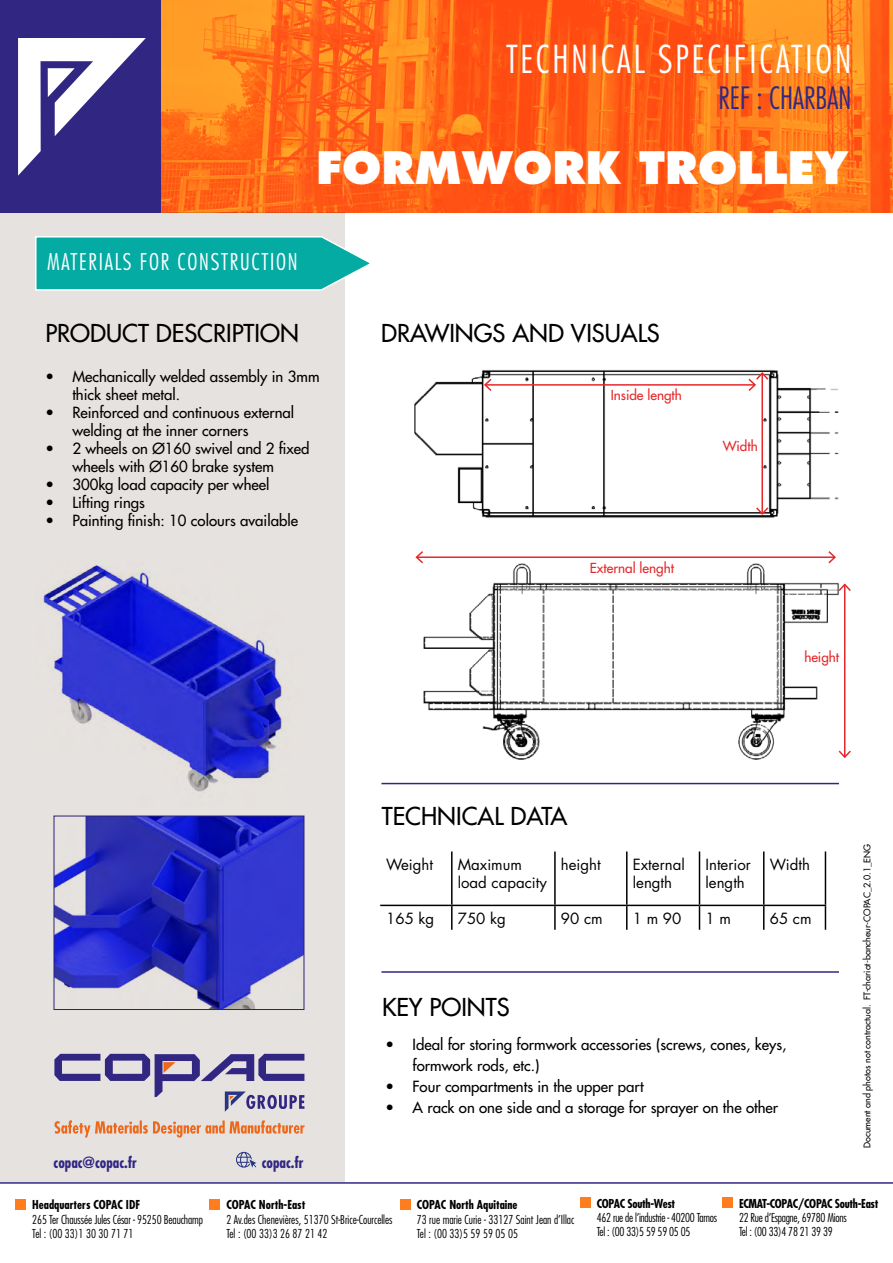
<style>
.page{position:relative;width:893px;height:1263px;background:#fff}
.page>*{position:absolute;margin:0;border:0;box-sizing:border-box;transform-origin:0 0}
.t1{font:800 43.5px "Futura Std";color:#fff}
.t2{font:300 condensed 37.5px "Futura Std";letter-spacing:.075em;color:#fff}
.t3{font:300 condensed 30px "Futura Std";color:#312783}
.t4{font:500 24px "Futura Std";color:#000}
.t5{font:300 condensed 22.5px "Futura Std";letter-spacing:.075em;color:#fff}
.t6{font:500 15px/18px "Futura Std";color:#000}
.t7{font:15px/18px "Futura Std";color:#000}
.t8{font:700 condensed 15px "Futura Std";color:#312783}
.t9{font:500 13.5px "Futura Std";color:#e62729}
.t10{font:300 condensed 12px/14.4px "Futura Std";letter-spacing:-.01em;color:#000}
.t11{font:700 condensed 12px "Futura Std";color:#000}
.t12{font:700 condensed 12px "Futura Std";letter-spacing:-.025em;color:#000}
.t13{font:500 9px "Futura Std";color:#000}
</style>
<div class="page">
<div style="left:0;top:213px;width:344px;height:969px;background:#e6e2df"></div>
<svg style="left:35px;top:235px;width:335px;height:56px;background:#28b6af"></svg>
<hr style="left:0;top:1182px;width:893px;height:2px;background:#312783">
<hr style="left:381px;top:783px;width:458px;height:1px;background:#312783">
<hr style="left:381px;top:971px;width:458px;height:2px;background:#312783">
<img style="left:161px;top:0;width:732px;height:213px">
<div style="left:0;top:0;width:161px;height:213px;background:#312783"></div>
<svg style="left:18px;top:38px;width:128px;height:138px"></svg>
<img style="left:423px;top:563px;width:416px;height:197px">
<img style="left:414px;top:370px;width:425px;height:148px">
<img style="left:42px;top:565px;width:244px;height:227px">
<img style="left:56px;top:818px;width:246px;height:190px">
<div style="left:54px;top:816px;width:250px;height:194px;border:1px solid #312783"></div>
<div style="left:210px;top:1199px;width:10px;height:10px;background:#ff7d1f"></div>
<div style="left:16px;top:1199px;width:10px;height:10px;background:#ff7d1f"></div>
<div style="left:400px;top:1199px;width:10px;height:10px;background:#ff7d1f"></div>
<div style="left:580px;top:1198px;width:10px;height:10px;background:#ff7d1f"></div>
<div style="left:723px;top:1198px;width:10px;height:10px;background:#ff7d1f"></div>
<hr style="left:451px;top:851px;width:2px;height:54px;background:#000">
<hr style="left:554px;top:851px;width:2px;height:54px;background:#000">
<hr style="left:626px;top:851px;width:1px;height:54px;background:#000">
<hr style="left:699px;top:851px;width:1px;height:54px;background:#000">
<hr style="left:763px;top:851px;width:1px;height:54px;background:#000">
<hr style="left:825px;top:851px;width:1px;height:54px;background:#000">
<hr style="left:380px;top:905px;width:72px;height:1px;background:#000">
<hr style="left:452px;top:905px;width:103px;height:1px;background:#000">
<hr style="left:451px;top:906px;width:2px;height:24px;background:#000">
<hr style="left:555px;top:905px;width:72px;height:1px;background:#000">
<hr style="left:554px;top:906px;width:2px;height:24px;background:#000">
<hr style="left:627px;top:905px;width:72px;height:1px;background:#000">
<svg style="left:626px;top:906px;width:1px;height:24px"></svg>
<hr style="left:699px;top:905px;width:65px;height:1px;background:#000">
<svg style="left:699px;top:906px;width:1px;height:24px"></svg>
<hr style="left:764px;top:905px;width:62px;height:1px;background:#000">
<svg style="left:763px;top:906px;width:1px;height:24px"></svg>
<svg style="left:825px;top:906px;width:1px;height:24px"></svg>
<hr style="left:485px;top:384px;width:270px;height:2px;background:#e62729">
<svg style="left:483px;top:377px;width:10px;height:16px"></svg>
<hr style="left:417px;top:556px;width:418px;height:2px;background:#e62729">
<svg style="left:415px;top:551px;width:10px;height:14px"></svg>
<svg style="left:827px;top:551px;width:10px;height:14px"></svg>
<hr style="left:761px;top:373px;width:2px;height:141px;background:#e62729">
<svg style="left:747px;top:371px;width:23px;height:22px"></svg>
<svg style="left:754px;top:506px;width:16px;height:10px"></svg>
<hr style="left:844px;top:584px;width:1px;height:173px;background:#e62729">
<svg style="left:837px;top:582px;width:14px;height:11px"></svg>
<svg style="left:837px;top:749px;width:14px;height:10px"></svg>
<svg style="left:54px;top:1054px;width:250px;height:58px"></svg>
<svg style="left:54px;top:1120px;width:250px;height:17px"></svg>
<svg style="left:236px;top:1152px;width:21px;height:16px"></svg>
<h2 class="t2" style="left:506px;top:37px;width:347px">TECHNICAL SPECIFICATION</h2>
<h3 class="t3" style="left:718px;top:80px;width:134px">REF : CHARBAN</h3>
<h1 class="t1" style="left:316px;top:140px;width:534px">FORMWORK TROLLEY</h1>
<h3 class="t5" style="left:47px;top:249px;width:252px">MATERIALS FOR CONSTRUCTION</h3>
<h3 class="t4" style="left:45px;top:318px;width:255px">PRODUCT DESCRIPTION</h3>
<h3 class="t4" style="left:381px;top:318px;width:280px">DRAWINGS AND VISUALS</h3>
<p class="t6" style="left:72px;top:368px;width:249px;text-indent:-27px">• Mechanically welded assembly in 3mm thick sheet metal.</p>
<p class="t6" style="left:72px;top:404px;width:223px;text-indent:-27px">• Reinforced and continuous external welding at the inner corners</p>
<p class="t6" style="left:45px;top:440px;width:266px;text-align:center">• 2 wheels on Ø160 swivel and 2 fixed wheels with Ø160 brake system</p>
<p class="t6" style="left:45px;top:476px;width:226px">• 300kg load capacity per wheel</p>
<p class="t6" style="left:45px;top:494px;width:101px">• Lifting rings</p>
<p class="t6" style="left:45px;top:512px;width:254px">• Painting finish: 10 colours available</p>
<p class="t9" style="left:611px;top:387px;width:73px">Inside length</p>
<p class="t9" style="left:723px;top:437px;width:37px">Width</p>
<p class="t9" style="left:590px;top:559px;width:86px">External lenght</p>
<p class="t9" style="left:804px;top:649px;width:36px">height</p>
<h3 class="t4" style="left:382px;top:801px;width:187px">TECHNICAL DATA</h3>
<p class="t7" style="left:386px;top:855px;width:48px">Weight</p>
<p class="t7" style="left:458px;top:855px;width:91px">Maximum load capacity</p>
<p class="t7" style="left:561px;top:855px;width:41px">height</p>
<p class="t7" style="left:633px;top:855px;width:53px">External length</p>
<p class="t7" style="left:705px;top:855px;width:47px">Interior length</p>
<p class="t7" style="left:770px;top:855px;width:42px">Width</p>
<p class="t7" style="left:386px;top:909px;width:50px">165 kg</p>
<p class="t7" style="left:458px;top:909px;width:50px">750 kg</p>
<p class="t7" style="left:561px;top:909px;width:43px">90 cm</p>
<p class="t7" style="left:633px;top:909px;width:50px">1 m 90</p>
<p class="t7" style="left:705px;top:909px;width:27px">1 m</p>
<p class="t7" style="left:770px;top:909px;width:43px">65 cm</p>
<h3 class="t4" style="left:382px;top:992px;width:129px">KEY POINTS</h3>
<p class="t6" style="left:413px;top:1034px;width:375px;line-height:21px;text-indent:-27px">• Ideal for storing formwork accessories (screws, cones, keys, formwork rods, etc.)</p>
<p class="t6" style="left:386px;top:1078px;width:260px">• Four compartments in the upper part</p>
<p class="t6" style="left:386px;top:1099px;width:394px">• A rack on one side and a storage for sprayer on the other</p>
<p class="t13" style="left:861px;top:1148px;width:306px;rotate:-90deg">Document and photos not contractual. FT-chariot-bancheur-COPAC_2.0.1_ENG</p>
<p class="t8" style="left:54px;top:1153px;width:85px">copac@copac.fr</p>
<p class="t8" style="left:262px;top:1153px;width:43px">copac.fr</p>
<p class="t11" style="left:226px;top:1197px;width:81px">COPAC North-East</p>
<p class="t10" style="left:226px;top:1212px;width:168px">2 Av.des Chenevières, 51370 St-Brice-Courcelles<br>Tel : (00 33)3 26 87 21 42</p>
<p class="t11" style="left:32px;top:1197px;width:109px">Headquarters COPAC IDF</p>
<p class="t10" style="left:32px;top:1212px;width:172px">265 Ter Chaussée Jules César - 95250 Beauchamp<br>Tel : (00 33)1 30 30 71 71</p>
<p class="t11" style="left:417px;top:1197px;width:102px">COPAC North Aquitaine</p>
<p class="t10" style="left:417px;top:1212px;width:159px">73 rue marie Curie - 33127 Saint Jean d’Illac<br>Tel : (00 33)5 59 59 05 05</p>
<p class="t12" style="left:597px;top:1196px;width:80px">COPAC South-West</p>
<p class="t10" style="left:597px;top:1210px;width:122px">462 rue de l’industrie - 40200 Tarnos<br>Tel : (00 33)5 59 59 05 05</p>
<p class="t12" style="left:739px;top:1196px;width:141px">ECMAT-COPAC/COPAC South-East</p>
<p class="t10" style="left:739px;top:1210px;width:109px">22 Rue d’Espagne, 69780 Mions<br>Tel : (00 33)4 78 21 39 39</p>
</div>
